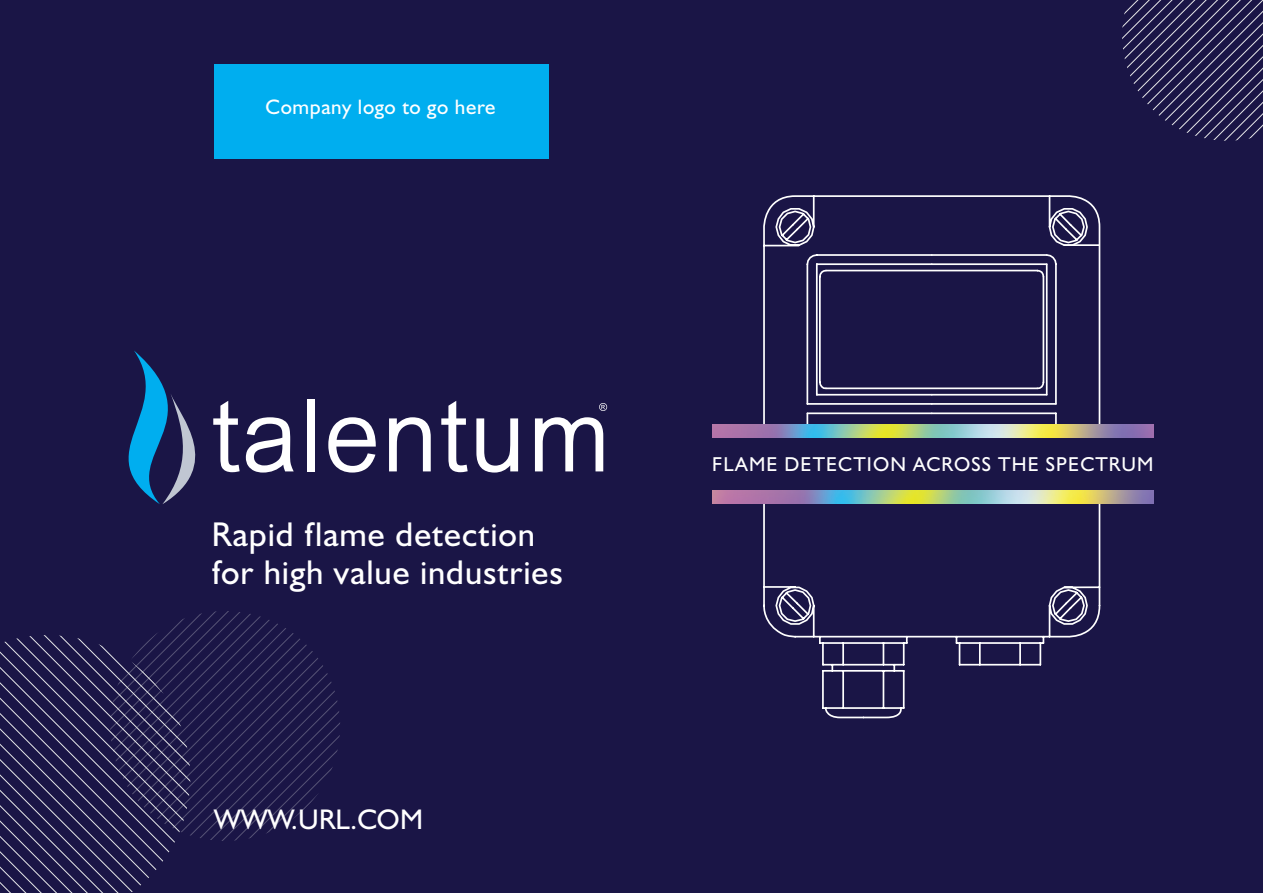
<style>
.page{position:relative;width:1263px;height:893px;background:#1a1546}
.page>*{position:absolute;margin:0;border:0;box-sizing:border-box;transform-origin:0 0}
.t1{font:34.5px/37.5px "Humanist 521 BT";letter-spacing:.03em;color:#fff}
.t2{font:28.5px "Humanist 521 BT";letter-spacing:.01em;color:#fff}
.t3{font:21px "Humanist 521 BT";letter-spacing:.025em;color:#fff}
.t4{font:20.25px "Humanist 521 BT";letter-spacing:.055em;color:#fff}
</style>
<div class="page">
<div style="left:307px;top:399px;width:8px;height:72px;background:#fff"></div>
<svg style="left:246px;top:417px;width:48px;height:56px"></svg>
<svg style="left:328px;top:417px;width:48px;height:56px"></svg>
<svg style="left:535px;top:417px;width:68px;height:54px"></svg>
<svg style="left:476px;top:418px;width:42px;height:55px"></svg>
<svg style="left:441px;top:401px;width:27px;height:71px"></svg>
<svg style="left:389px;top:417px;width:42px;height:54px"></svg>
<svg style="left:599px;top:403px;width:8px;height:8px"></svg>
<svg style="left:128px;top:351px;width:112px;height:153px"></svg>
<svg style="left:762px;top:195px;width:339px;height:524px"></svg>
<svg style="left:1122px;top:0;width:141px;height:141px"></svg>
<svg style="left:0;top:611px;width:340px;height:282px"></svg>
<div style="left:708px;top:436px;width:450px;height:55px;background:#1a1546"></div>
<img style="left:712px;top:490px;width:441px;height:13px">
<img style="left:712px;top:424px;width:441px;height:13px">
<div style="left:214px;top:64px;width:335px;height:95px;background:#00aeef"></div>
<p class="t3" style="left:266px;top:94px;width:231px">Company logo to go here</p>
<p class="t1" style="left:212px;top:516px;width:352px">Rapid flame detection for high value industries</p>
<p class="t2" style="left:214px;top:802px;width:210px">WWW.URL.COM</p>
<p class="t4" style="left:712px;top:452px;width:443px">FLAME DETECTION ACROSS THE SPECTRUM</p>
</div>
